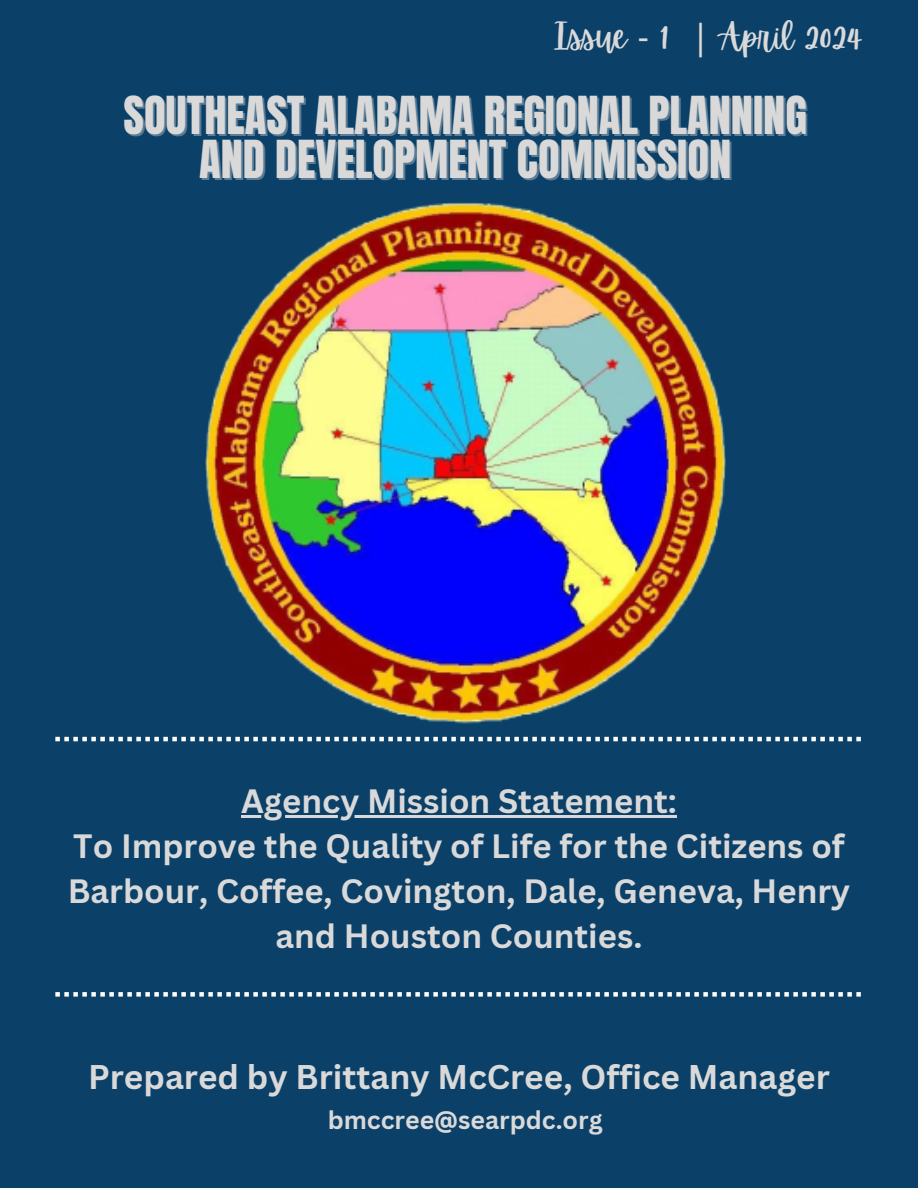
<style>
.page{position:relative;width:918px;height:1188px;background:#0b4068}
.page>*{position:absolute;margin:0;border:0;box-sizing:border-box;transform-origin:0 0}
.t1{font:44.55px "Anton";color:#d9d9d9}
.t2{font:700 33.3px "Canva Sans";color:#d9d9d9}
.t3{font:33px "Apricots";color:#d9d9d9}
.t4{font:700 32.85px/45px "Canva Sans";color:#d9d9d9;text-align:center}
.t5{font:700 24.9px "Canva Sans";color:#d9d9d9}
.s1{font-size:34.5px}
.s2{font-family:"Noto Sans";font-size:34.5px}
</style>
<div class="page">
<img style="left:205px;top:202px;width:520px;height:522px">
<hr style="left:241px;top:815px;width:436px;height:2px;background:#d9d9d9">
<svg style="left:55px;top:992px;width:806px;height:5px"></svg>
<svg style="left:55px;top:737px;width:806px;height:4px"></svg>
<h2 class="t3" style="left:555px;top:19px;width:309px"><span class="s1">Issue</span> <span class="s2">-</span> <span class="s1">1</span> <span class="s2">|</span> April 2024</h2>
<h1 class="t1" style="left:123px;top:84px;width:685px">SOUTHEAST ALABAMA REGIONAL PLANNING</h1>
<p class="t1" style="left:199px;top:127px;width:534px">AND DEVELOPMENT COMMISSION</p>
<h3 class="t4" style="left:68px;top:777px;width:784px">Agency Mission Statement:<br>To Improve the Quality of Life for the Citizens of Barbour, Coffee, Covington, Dale, Geneva, Henry and Houston Counties.</h3>
<h2 class="t2" style="left:88px;top:1054px;width:743px">Prepared by Brittany McCree, Office Manager</h2>
<p class="t5" style="left:328px;top:1103px;width:276px">bmccree@searpdc.org</p>
</div>
